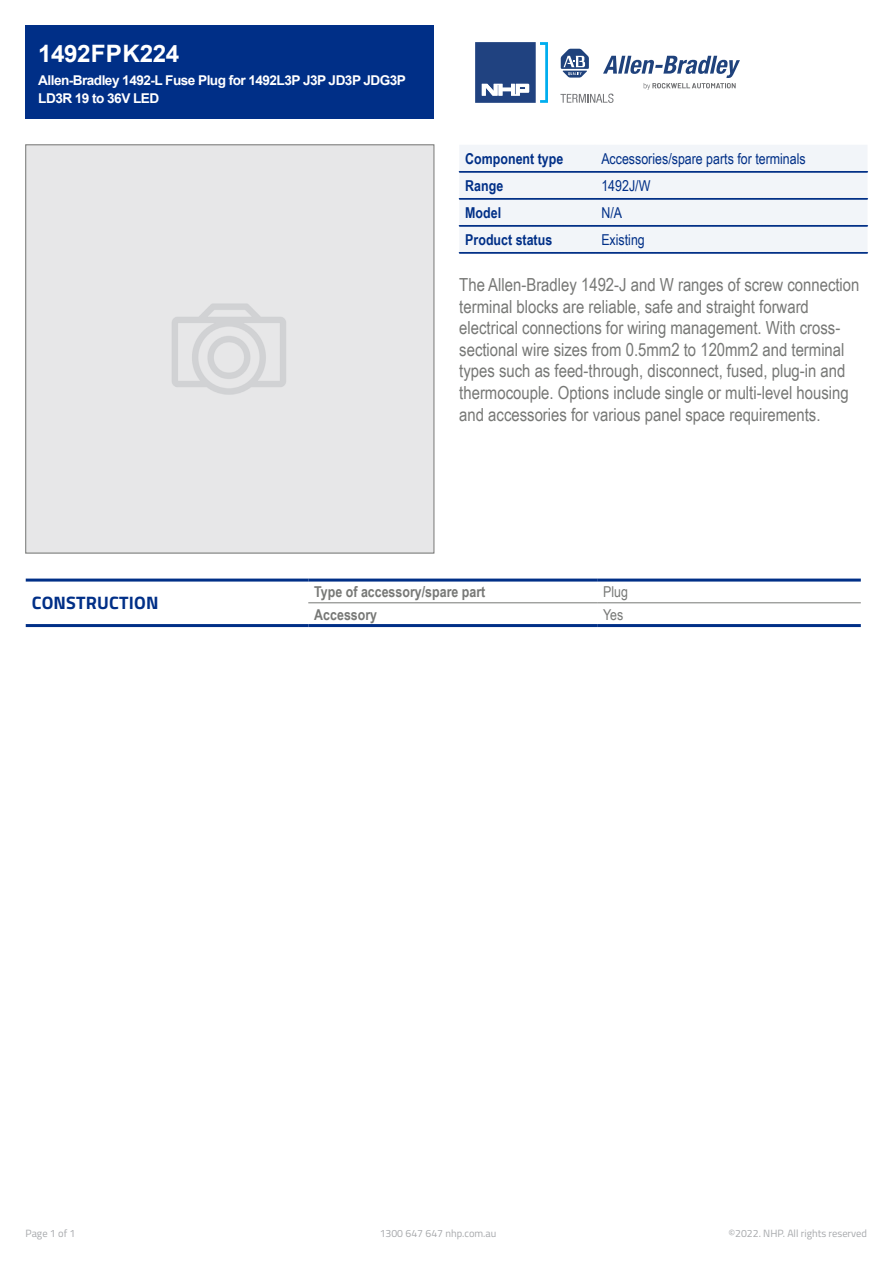
<style>
.page{position:relative;width:893px;height:1263px;background:#fff}
.page>*{position:absolute;margin:0;border:0;box-sizing:border-box;transform-origin:0 0}
.Item_Number{font:700 24px "Arial";letter-spacing:-.02em;color:#fff}
.t1{font:18px/21.6px "Arial Narrow";color:#777876}
.t2{font:700 18px "Titillium";letter-spacing:.01em;color:#002f87}
.t3{font:15px "Arial Narrow";color:#002f87}
.t4{font:700 15px "Arial Narrow";color:#002f87}
.t5{font:700 15px "Arial Narrow";color:#777876}
.t6{font:15px "Arial Narrow";color:#777876}
.Display_Name{font:700 13.5px/18px "Arial";letter-spacing:-.04em;color:#fff}
.t7{font:10.5px "Titillium";color:#a7a9ac}
</style>
<div class="page">
<div style="left:26px;top:26px;width:408px;height:93px;background:#002f87"></div>
<svg style="left:475px;top:42px;width:73px;height:61px"></svg>
<svg style="left:560px;top:49px;width:180px;height:54px"></svg>
<hr style="left:308px;top:602px;width:289px;height:1px;background:#777876">
<hr style="left:26px;top:579px;width:282px;height:3px;background:#002f87">
<hr style="left:308px;top:579px;width:289px;height:3px;background:#002f87">
<hr style="left:597px;top:579px;width:264px;height:3px;background:#002f87">
<hr style="left:26px;top:624px;width:282px;height:3px;background:#002f87">
<hr style="left:308px;top:624px;width:289px;height:3px;background:#002f87">
<hr style="left:597px;top:624px;width:264px;height:3px;background:#002f87">
<hr style="left:597px;top:602px;width:264px;height:1px;background:#777876">
<svg style="left:459px;top:145px;width:409px;height:109px"></svg>
<p class="Item_Number" style="left:38px;top:37px;width:143px">1492FPK224</p>
<p class="Display_Name" style="left:38px;top:71px;width:369px">Allen-Bradley 1492-L Fuse Plug for 1492L3P J3P JD3P JDG3P<br>LD3R 19 to 36V LED</p>
<p class="t4" style="left:465px;top:147px;width:99px">Component type</p>
<p class="t3" style="left:601px;top:147px;width:206px">Accessories/spare parts for terminals</p>
<p class="t4" style="left:465px;top:174px;width:39px">Range</p>
<p class="t3" style="left:601px;top:174px;width:51px">1492J/W</p>
<p class="t4" style="left:465px;top:201px;width:37px">Model</p>
<p class="t3" style="left:601px;top:201px;width:22px">N/A</p>
<p class="t4" style="left:465px;top:228px;width:88px">Product status</p>
<p class="t3" style="left:601px;top:228px;width:45px">Existing</p>
<p class="t1" style="left:459px;top:273px;width:402px">The Allen-Bradley 1492-J and W ranges of screw connection terminal blocks are reliable, safe and straight forward electrical connections for wiring management. With cross&shy;sectional wire sizes from 0.5mm2 to 120mm2 and terminal types such as feed-through, disconnect, fused, plug-in and thermocouple. Options include single or multi-level housing and accessories for various panel space requirements.</p>
<p class="t2" style="left:32px;top:589px;width:128px">CONSTRUCTION</p>
<p class="t5" style="left:314px;top:580px;width:173px">Type of accessory/spare part</p>
<p class="t6" style="left:603px;top:580px;width:26px">Plug</p>
<p class="t5" style="left:314px;top:603px;width:64px">Accessory</p>
<p class="t6" style="left:603px;top:603px;width:22px">Yes</p>
<p class="t7" style="left:26px;top:1226px;width:51px">Page 1 of 1</p>
<p class="t7" style="left:380px;top:1226px;width:118px">1300 647 647 nhp.com.au</p>
<p class="t7" style="left:728px;top:1226px;width:140px">©2022. NHP. All rights reserved</p>
</div>
